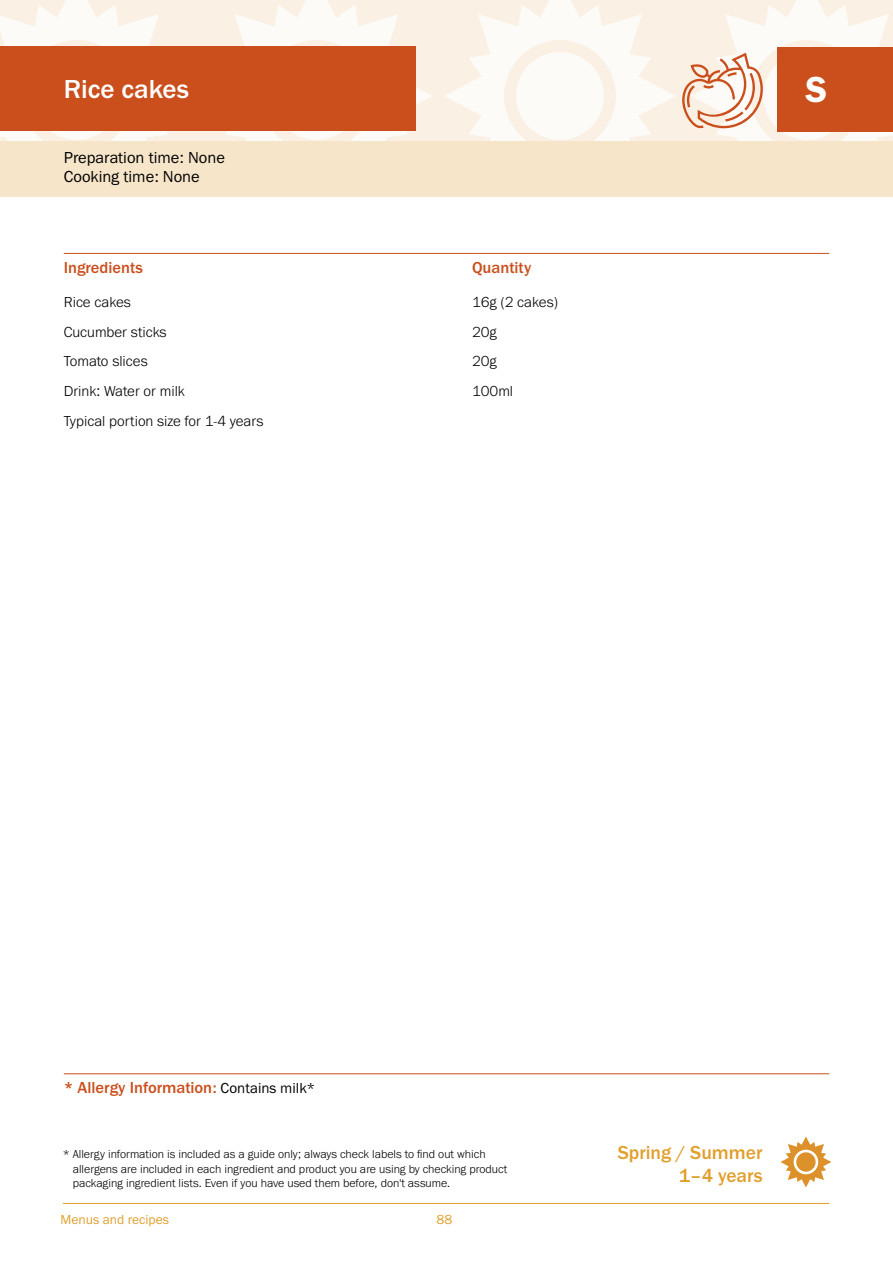
<style>
.page{position:relative;width:893px;height:1263px;background:#fff}
.page>*{position:absolute;margin:0;border:0;box-sizing:border-box;transform-origin:0 0}
.Tabs_text{font:37.5px "Franklin Gothic URW Dem";color:#fff}
.t1{font:500 27px "Franklin Gothic URW";color:#fff}
.Sprint_Summer_text_a{font:500 19.5px "Franklin Gothic URW";color:#e19f2c}
.Prep_time___cook_tim{font:16.5px "Franklin Gothic URW Boo";color:#000}
.Serving_suggetsions{font:500 16.5px "Franklin Gothic URW";color:#ca4f1c}
.H5___Ingredients___M{font:500 16.5px "Franklin Gothic URW";color:#ca4f1c}
.recipe_list{font:300 15px "Franklin Gothic URW";color:#000}
.t2{font:13.5px "Franklin Gothic URW Boo";color:#e19f2c}
.Footnote{font:300 12px/14.4px "Franklin Gothic URW";color:#000}
.s1{font-family:"Franklin Gothic URW Boo";font-weight:400;font-size:15px;color:#000}
</style>
<div class="page">
<hr style="left:63px;top:1203px;width:766px;height:1px;background:#e19f2c">
<hr style="left:64px;top:253px;width:408px;height:1px;background:#ca4f1c">
<hr style="left:472px;top:253px;width:357px;height:1px;background:#ca4f1c">
<svg style="left:780px;top:1136px;width:51px;height:51px"></svg>
<div style="left:796px;top:1152px;width:20px;height:20px;background:#dc912b;border-radius:50%"></div>
<svg style="left:0;top:0;width:193px;height:141px"></svg>
<div style="left:33px;top:52px;width:88px;height:88px;background:#fdfbf8;border-radius:50%"></div>
<svg style="left:201px;top:0;width:232px;height:141px;fill:#faf0e3"></svg>
<div style="left:273px;top:52px;width:87px;height:88px;background:#fdfbf8;border-radius:50%"></div>
<svg style="left:444px;top:0;width:232px;height:141px;fill:#faf0e3"></svg>
<div style="left:516px;top:52px;width:88px;height:88px;background:#fdfbf8;border-radius:50%"></div>
<div style="left:0;top:47px;width:415px;height:84px;background:#ca4f1c"></div>
<svg style="left:682px;top:0;width:211px;height:141px"></svg>
<div style="left:0;top:141px;width:893px;height:56px;background:#f7e5ca"></div>
<hr style="left:64px;top:1073px;width:765px;height:1px;background:#ca4f1c">
<h2 class="t1" style="left:64px;top:72px;width:127px">Rice cakes</h2>
<p class="Tabs_text" style="left:805px;top:66px;width:23px">S</p>
<p class="Prep_time___cook_tim" style="left:64px;top:147px;width:163px">Preparation time: None</p>
<p class="Prep_time___cook_tim" style="left:64px;top:167px;width:138px">Cooking time: None</p>
<h5 class="H5___Ingredients___M" style="left:64px;top:257px;width:81px">Ingredients</h5>
<h5 class="H5___Ingredients___M" style="left:472px;top:257px;width:61px">Quantity</h5>
<p class="recipe_list" style="left:64px;top:293px;width:69px">Rice cakes</p>
<p class="recipe_list" style="left:472px;top:293px;width:88px">16g (2 cakes)</p>
<p class="recipe_list" style="left:64px;top:322px;width:104px">Cucumber sticks</p>
<p class="recipe_list" style="left:472px;top:322px;width:26px">20g</p>
<p class="recipe_list" style="left:64px;top:352px;width:85px">Tomato slices</p>
<p class="recipe_list" style="left:472px;top:352px;width:26px">20g</p>
<p class="recipe_list" style="left:64px;top:382px;width:123px">Drink: Water or milk</p>
<p class="recipe_list" style="left:472px;top:382px;width:43px">100ml</p>
<p class="recipe_list" style="left:64px;top:412px;width:201px">Typical portion size for 1-4 years</p>
<p class="Serving_suggetsions" style="left:64px;top:1077px;width:253px">* Allergy Information: <span class="s1">Contains milk*</span></p>
<p class="Footnote" style="left:73px;top:1147px;width:436px;text-indent:-10px">* Allergy information is included as a guide only; always check labels to find out which allergens are included in each ingredient and product you are using by checking product packaging ingredient lists. Even if you have used them before, don't assume.</p>
<p class="t2" style="left:61px;top:1211px;width:110px">Menus and recipes</p>
<p class="t2" style="left:436px;top:1211px;width:17px">88</p>
<p class="Sprint_Summer_text_a" style="left:618px;top:1140px;width:146px">Spring / Summer</p>
<p class="Sprint_Summer_text_a" style="left:679px;top:1163px;width:85px">1–4 years</p>
</div>
